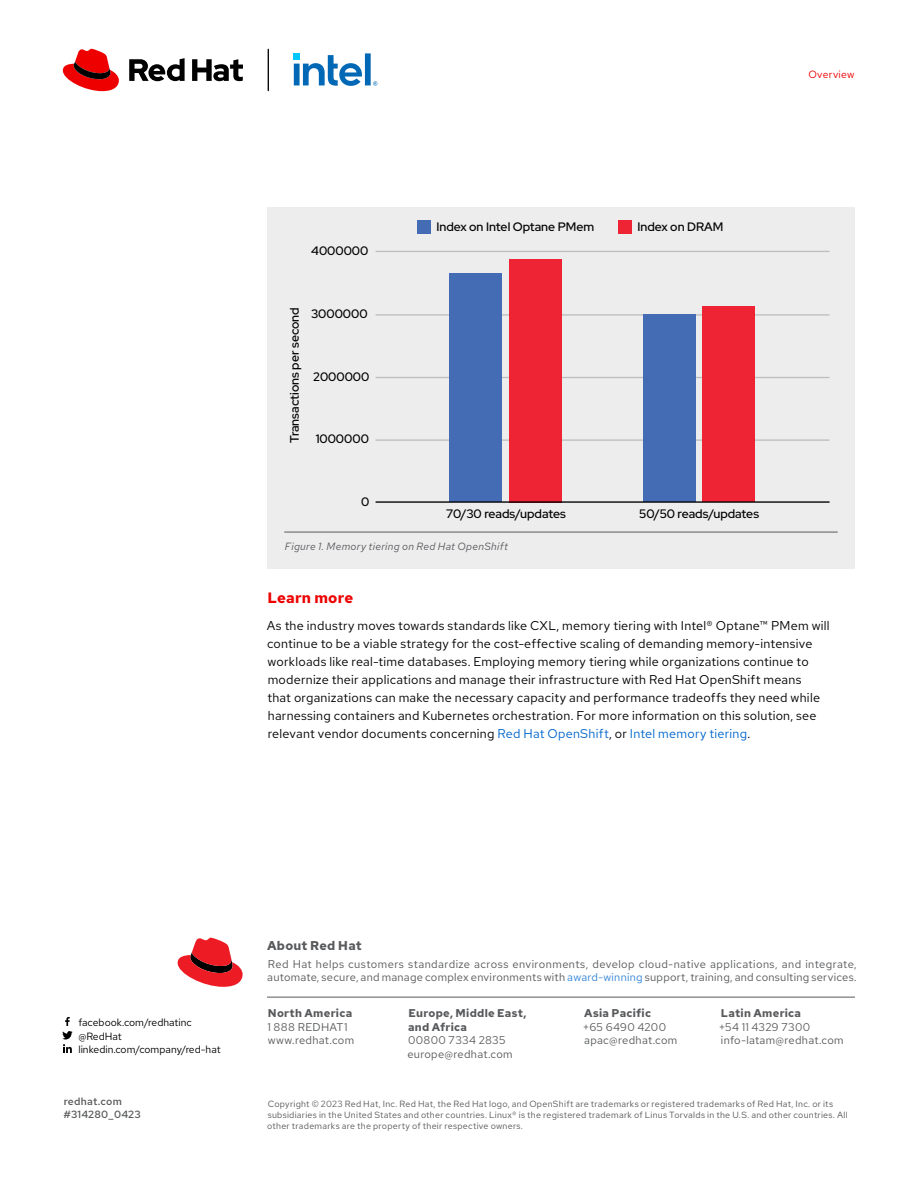
<style>
.page{position:relative;width:918px;height:1188px;background:#fff}
.page>*{position:absolute;margin:0;border:0;box-sizing:border-box;transform-origin:0 0}
.t1{font:700 15px "Red Hat Text";letter-spacing:.005em;color:#e00}
.t2{font:12.75px/18px "Red Hat Text";letter-spacing:.015em;color:#000}
.t3{font:700 12.75px "Red Hat Text";letter-spacing:.02em;color:#58595b}
.t4{font:500 12.3px "Red Hat Display";color:#000}
.t5{font:11.25px/13.5px "Red Hat Text";letter-spacing:.025em;color:#58595b}
.t6{font:700 11.25px/13.5px "Red Hat Text";letter-spacing:.02em;color:#58595b}
.t7{font:10.5px/13.5px "Red Hat Text";color:#000}
.t8{font:italic 10.5px "Red Hat Text";letter-spacing:.025em;color:#58595b}
.t9{font:500 10.5px/13.5px "Red Hat Text";letter-spacing:.02em;color:#58595b}
.t10{font:10.5px "Red Hat Text";letter-spacing:.025em;color:#e00}
.t11{font:9px/11.2px "Red Hat Text";letter-spacing:.03em;color:#58595b}
.s1{color:#06c}
.s2{color:#3385d6}
</style>
<div class="page">
<hr style="left:267px;top:997px;width:588px;height:1px;background:#58595b">
<svg style="left:178px;top:938px;width:65px;height:49px"></svg>
<svg style="left:62px;top:1017px;width:11px;height:36px"></svg>
<div style="left:267px;top:207px;width:588px;height:361px;background:#ededee"></div>
<hr style="left:284px;top:532px;width:554px;height:1px;background:#58595b">
<div style="left:418px;top:220px;width:13px;height:14px;background:#446cb4"></div>
<div style="left:618px;top:220px;width:14px;height:14px;background:#ee2435"></div>
<hr style="left:376px;top:251px;width:454px;height:1px;background:#bcbec0">
<hr style="left:376px;top:314px;width:454px;height:2px;background:#bcbec0">
<hr style="left:376px;top:377px;width:454px;height:1px;background:#bcbec0">
<hr style="left:376px;top:439px;width:454px;height:2px;background:#bcbec0">
<div style="left:509px;top:259px;width:52px;height:243px;background:#ee2435"></div>
<div style="left:449px;top:273px;width:53px;height:229px;background:#446cb4"></div>
<div style="left:703px;top:306px;width:52px;height:196px;background:#ee2435"></div>
<div style="left:643px;top:315px;width:52px;height:187px;background:#446cb4"></div>
<hr style="left:376px;top:501px;width:454px;height:2px;background:#000">
<hr style="left:268px;top:49px;width:1px;height:42px;background:#000">
<svg style="left:63px;top:49px;width:56px;height:42px"></svg>
<svg style="left:129px;top:58px;width:114px;height:23px"></svg>
<svg style="left:294px;top:53px;width:83px;height:33px"></svg>
<p class="t10" style="left:809px;top:67px;width:47px">Overview</p>
<p class="t4" style="left:311px;top:243px;width:59px">4000000</p>
<p class="t4" style="left:287px;top:443px;width:138px;rotate:-90deg">Transactions per second</p>
<p class="t4" style="left:311px;top:306px;width:58px">3000000</p>
<p class="t4" style="left:313px;top:368px;width:58px">2000000</p>
<p class="t4" style="left:316px;top:431px;width:55px">1000000</p>
<p class="t4" style="left:361px;top:494px;width:10px">0</p>
<p class="t4" style="left:436px;top:219px;width:159px">Index on Intel Optane PMem</p>
<p class="t4" style="left:637px;top:219px;width:88px">Index on DRAM</p>
<p class="t4" style="left:446px;top:505px;width:121px">70/30 reads/updates</p>
<p class="t4" style="left:639px;top:505px;width:121px">50/50 reads/updates</p>
<p class="t8" style="left:285px;top:540px;width:225px">Figure 1. Memory tiering on Red Hat OpenShift</p>
<p class="t1" style="left:268px;top:588px;width:87px">Learn more</p>
<p class="t2" style="left:267px;top:616px;width:564px">As the industry moves towards standards like CXL, memory tiering with Intel® Optane™ PMem will continue to be a viable strategy for the cost-effective scaling of demanding memory-intensive workloads like real-time databases. Employing memory tiering while organizations continue to modernize their applications and manage their infrastructure with Red Hat OpenShift means<br>that organizations can make the necessary capacity and performance tradeoffs they need while harnessing containers and Kubernetes orchestration. For more information on this solution, see relevant vendor documents concerning <span class="s1">Red Hat OpenShift</span>, or <span class="s1">Intel memory tiering</span>.</p>
<p class="t7" style="left:78px;top:1015px;width:144px">facebook.com/redhatinc @RedHat linkedin.com/company/red-hat</p>
<p class="t9" style="left:64px;top:1094px;width:79px">redhat.com #314280_0423</p>
<p class="t3" style="left:267px;top:937px;width:96px">About Red Hat</p>
<p class="t5" style="left:267px;top:957px;width:591px">Red Hat helps customers standardize across environments, develop cloud-native applications, and integrate, automate, secure, and manage complex environments with <span class="s2">award-winning</span> support, training, and consulting services.</p>
<p class="t6" style="left:408px;top:1006px;width:120px">Europe, Middle East, and Africa</p>
<p class="t5" style="left:407px;top:1033px;width:107px">00800 7334 2835 europe@redhat.com</p>
<p class="t6" style="left:268px;top:1006px;width:86px">North America</p>
<p class="t5" style="left:268px;top:1020px;width:88px">1 888 REDHAT1 www.redhat.com</p>
<p class="t6" style="left:584px;top:1006px;width:68px">Asia Pacific</p>
<p class="t5" style="left:583px;top:1020px;width:96px">+65 6490 4200 apac@redhat.com</p>
<p class="t6" style="left:721px;top:1006px;width:82px">Latin America</p>
<p class="t5" style="left:719px;top:1020px;width:126px">+54 11 4329 7300 info-latam@redhat.com</p>
<p class="t11" style="left:267px;top:1098px;width:582px">Copyright © 2023 Red Hat, Inc. Red Hat, the Red Hat logo, and OpenShift are trademarks or registered trademarks of Red Hat, Inc. or its subsidiaries in the United States and other countries. Linux® is the registered trademark of Linus Torvalds in the U.S. and other countries. All other trademarks are the property of their respective owners.</p>
</div>
